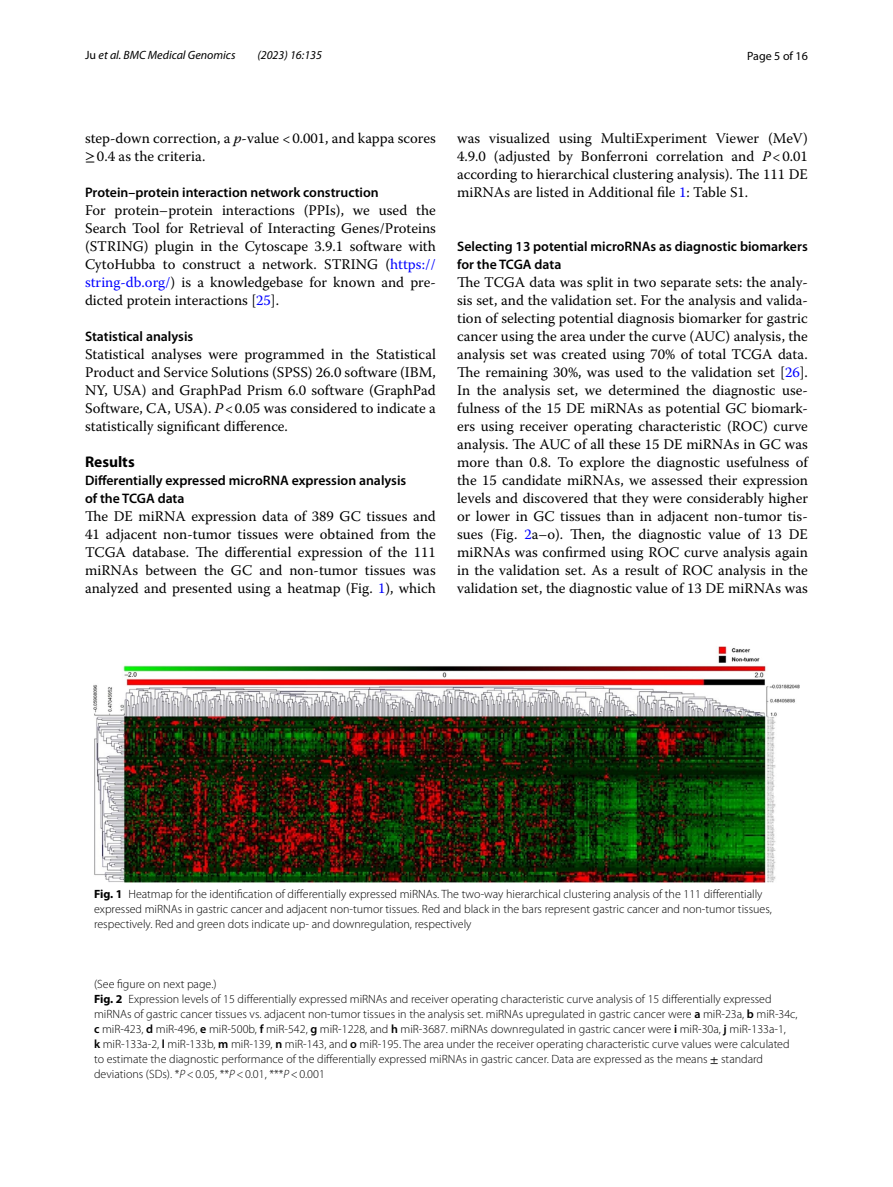
<style>
.page{position:relative;width:893px;height:1187px;background:#fff}
.page>*{position:absolute;margin:0;border:0;box-sizing:border-box;transform-origin:0 0}
.t1{font:700 15.45px "Myriad Pro";color:#000}
.t2{font:14.7px/18px "Warnock Pro";color:#000;text-align:justify}
.t3{font:600 13.8px/18px "Myriad Pro";color:#000}
.t4{font:300 12px/15px "Myriad Pro";color:#000}
.t5{font:italic 12px "Myriad Pro";color:#000}
.t6{font:12px "Myriad Pro";color:#000}
.s1{font-style:normal}
.s2{font-style:italic}
.s3{font-family:"STIX"}
.s4{color:#00f}
.s5{font-weight:700}
.s6{font-weight:600}
.s7{font-family:"STIX";font-weight:400}
</style>
<div class="page">
<img style="left:94px;top:646px;width:705px;height:236px">
<p class="t5" style="left:85px;top:48px;width:152px"><span class="s1">Ju</span> et al. BMC Medical Genomics</p>
<p class="t5" style="left:257px;top:48px;width:66px">(2023) 16:135</p>
<p class="t6" style="left:747px;top:48px;width:62px">Page 5 of 16</p>
<p class="t2" style="left:85px;top:128px;width:352px">step-down correction, a <span class="s2">p</span>-value &lt;0.001, and kappa scores <span class="s3">≥</span>0.4 as the criteria.</p>
<p class="t3" style="left:85px;top:183px;width:295px">Protein–protein interaction network construction</p>
<p class="t2" style="left:85px;top:200px;width:352px">For protein–protein interactions (PPIs), we used the Search Tool for Retrieval of Interacting Genes/Proteins (STRING) plugin in the Cytoscape 3.9.1 software with CytoHubba to construct a network. STRING (<span class="s4">https:// string-db.org/</span>) is a knowledgebase for known and pre&shy;dicted protein interactions [<span class="s4">25</span>].</p>
<p class="t3" style="left:85px;top:327px;width:110px">Statistical analysis</p>
<p class="t2" style="left:85px;top:344px;width:352px">Statistical analyses were programmed in the Statistical Product and Service Solutions (SPSS) 26.0 software (IBM, NY, USA) and GraphPad Prism 6.0 software (GraphPad Software, CA, USA). <span class="s2">P</span>&lt;0.05 was considered to indicate a statistically significant difference.</p>
<p class="t1" style="left:85px;top:451px;width:51px">Results</p>
<p class="t3" style="left:85px;top:471px;width:323px">Differentially expressed microRNA expression analysis of the TCGA data</p>
<p class="t2" style="left:85px;top:506px;width:352px">The DE miRNA expression data of 389 GC tissues and 41 adjacent non-tumor tissues were obtained from the TCGA database. The differential expression of the 111 miRNAs between the GC and non-tumor tissues was analyzed and presented using a heatmap (Fig. <span class="s4">1</span>), which</p>
<p class="t2" style="left:457px;top:128px;width:352px">was visualized using MultiExperiment Viewer (MeV)<br>4.9.0 (adjusted by Bonferroni correlation and <span class="s2">P</span>&lt;0.01 according to hierarchical clustering analysis). The 111 DE miRNAs are listed in Additional file <span class="s4">1</span>: Table S1.</p>
<p class="t3" style="left:457px;top:237px;width:352px">Selecting 13 potential microRNAs as diagnostic biomarkers for the TCGA data</p>
<p class="t2" style="left:457px;top:272px;width:352px">The TCGA data was split in two separate sets: the analy&shy;sis set, and the validation set. For the analysis and valida&shy;tion of selecting potential diagnosis biomarker for gastric cancer using the area under the curve (AUC) analysis, the analysis set was created using 70% of total TCGA data.<br>The remaining 30%, was used to the validation set [<span class="s4">26</span>].<br>In the analysis set, we determined the diagnostic use&shy;fulness of the 15 DE miRNAs as potential GC biomark&shy;ers using receiver operating characteristic (ROC) curve analysis. The AUC of all these 15 DE miRNAs in GC was more than 0.8. To explore the diagnostic usefulness of the 15 candidate miRNAs, we assessed their expression levels and discovered that they were considerably higher or lower in GC tissues than in adjacent non-tumor tis&shy;sues (Fig. <span class="s4">2</span>a–o). Then, the diagnostic value of 13 DE miRNAs was confirmed using ROC curve analysis again in the validation set. As a result of ROC analysis in the validation set, the diagnostic value of 13 DE miRNAs was</p>
<p class="t4" style="left:94px;top:886px;width:679px"><span class="s5">Fig. 1</span> Heatmap for the identification of differentially expressed miRNAs. The two-way hierarchical clustering analysis of the 111 differentially expressed miRNAs in gastric cancer and adjacent non-tumor tissues. Red and black in the bars represent gastric cancer and non-tumor tissues, respectively. Red and green dots indicate up- and downregulation, respectively</p>
<p class="t4" style="left:94px;top:976px;width:124px">(See figure on next page.)</p>
<p class="t4" style="left:94px;top:991px;width:705px"><span class="s5">Fig. 2</span> Expression levels of 15 differentially expressed miRNAs and receiver operating characteristic curve analysis of 15 differentially expressed miRNAs of gastric cancer tissues vs. adjacent non-tumor tissues in the analysis set. miRNAs upregulated in gastric cancer were <span class="s6">a</span> miR-23a, <span class="s6">b</span> miR-34c, <span class="s6">c</span> miR-423, <span class="s6">d</span> miR-496, <span class="s6">e</span> miR-500b, <span class="s6">f</span> miR-542, <span class="s6">g</span> miR-1228, and <span class="s6">h</span> miR-3687. miRNAs downregulated in gastric cancer were <span class="s6">i</span> miR-30a, <span class="s6">j</span> miR-133a-1,<br><span class="s6">k</span> miR-133a-2, <span class="s6">l</span> miR-133b, <span class="s6">m</span> miR-139, <span class="s6">n</span> miR-143, and <span class="s6">o</span> miR-195. The area under the receiver operating characteristic curve values were calculated to estimate the diagnostic performance of the differentially expressed miRNAs in gastric cancer. Data are expressed as the means <span class="s7">±</span> standard deviations (SDs). *<span class="s2">P</span>&lt;0.05, **<span class="s2">P</span>&lt;0.01, ***<span class="s2">P</span>&lt;0.001</p>
</div>
